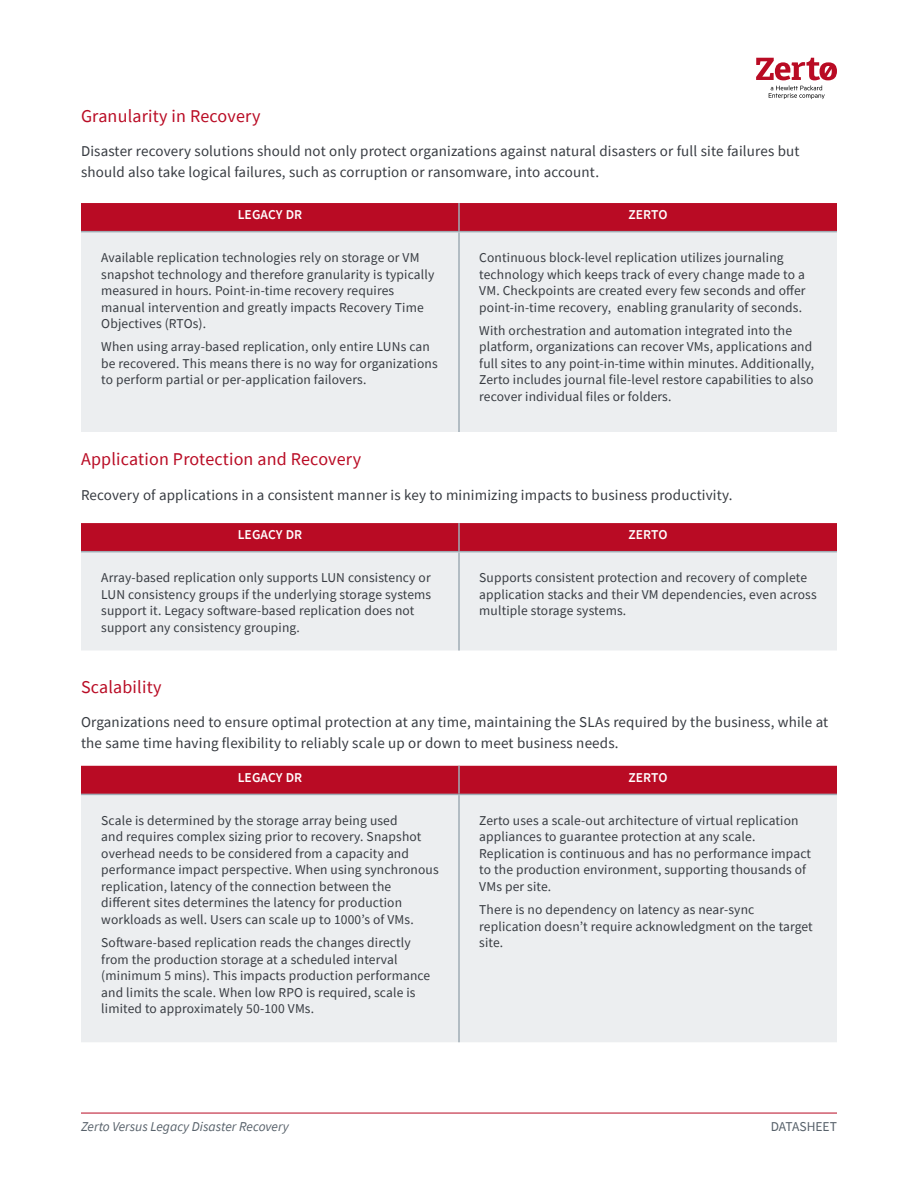
<style>
.page{position:relative;width:918px;height:1188px;background:#fff}
.page>*{position:absolute;margin:0;border:0;box-sizing:border-box;transform-origin:0 0}
.t1{font:18px "Source Sans Pro";letter-spacing:.01em;color:#b90b24}
.t2{font:15px/21px "Source Sans Pro";letter-spacing:.01em;color:#373b41}
.t3{font:13.5px/16.5px "Source Sans Pro";letter-spacing:.01em;color:#373b41}
.t4{font:600 13.5px "Source Sans Pro";letter-spacing:.01em;color:#fff}
.t5{font:italic 13.5px "Source Sans Pro";color:#57616a}
.t6{font:13.5px "Source Sans Pro";color:#57616a}
</style>
<div class="page">
<hr style="left:81px;top:1113px;width:756px;height:1px;background:#b90b24">
<svg style="left:756px;top:58px;width:81px;height:41px"></svg>
<div style="left:81px;top:203px;width:756px;height:28px;background:#b90b24"></div>
<div style="left:81px;top:232px;width:756px;height:200px;background:#eceef0"></div>
<hr style="left:458px;top:203px;width:2px;height:28px;background:#a0acb5">
<hr style="left:81px;top:231px;width:378px;height:1px;background:#a0acb5">
<hr style="left:459px;top:231px;width:378px;height:1px;background:#a0acb5">
<hr style="left:458px;top:232px;width:2px;height:200px;background:#a0acb5">
<div style="left:81px;top:523px;width:756px;height:28px;background:#b90b24"></div>
<div style="left:81px;top:552px;width:756px;height:98px;background:#eceef0"></div>
<hr style="left:458px;top:523px;width:2px;height:28px;background:#a0acb5">
<hr style="left:81px;top:551px;width:378px;height:1px;background:#a0acb5">
<hr style="left:459px;top:551px;width:378px;height:1px;background:#a0acb5">
<hr style="left:458px;top:552px;width:2px;height:99px;background:#a0acb5">
<div style="left:81px;top:766px;width:756px;height:28px;background:#b90b24"></div>
<div style="left:81px;top:795px;width:756px;height:247px;background:#eceef0"></div>
<hr style="left:458px;top:766px;width:2px;height:28px;background:#a0acb5">
<hr style="left:81px;top:794px;width:378px;height:1px;background:#a0acb5">
<hr style="left:459px;top:794px;width:378px;height:1px;background:#a0acb5">
<hr style="left:458px;top:795px;width:2px;height:247px;background:#a0acb5">
<h1 class="t1" style="left:81px;top:108px;width:181px">Granularity in Recovery</h1>
<p class="t2" style="left:81px;top:142px;width:720px">Disaster recovery solutions should not only protect organizations against natural disasters or full site failures but should also take logical failures, such as corruption or ransomware, into account.</p>
<p class="t4" style="left:238px;top:209px;width:66px">LEGACY DR</p>
<p class="t4" style="left:628px;top:209px;width:41px">ZERTO</p>
<p class="t3" style="left:101px;top:250px;width:335px">Available replication technologies rely on storage or VM snapshot technology and therefore granularity is typically measured in hours. Point-in-time recovery requires manual intervention and greatly impacts Recovery Time Objectives (RTOs).</p>
<p class="t3" style="left:101px;top:340px;width:338px">When using array-based replication, only entire LUNs can be recovered. This means there is no way for organizations to perform partial or per-application failovers.</p>
<p class="t3" style="left:479px;top:250px;width:328px">Continuous block-level replication utilizes journaling technology which keeps track of every change made to a VM. Checkpoints are created every few seconds and offer point-in-time recovery, enabling granularity of seconds.</p>
<p class="t3" style="left:479px;top:323px;width:337px">With orchestration and automation integrated into the platform, organizations can recover VMs, applications and full sites to any point-in-time within minutes. Additionally, Zerto includes journal file-level restore capabilities to also recover individual files or folders.</p>
<h1 class="t1" style="left:81px;top:452px;width:282px">Application Protection and Recovery</h1>
<p class="t2" style="left:81px;top:485px;width:653px">Recovery of applications in a consistent manner is key to minimizing impacts to business productivity.</p>
<p class="t4" style="left:238px;top:530px;width:66px">LEGACY DR</p>
<p class="t4" style="left:628px;top:530px;width:41px">ZERTO</p>
<p class="t3" style="left:101px;top:570px;width:332px">Array-based replication only supports LUN consistency or LUN consistency groups if the underlying storage systems support it. Legacy software-based replication does not support any consistency grouping.</p>
<p class="t3" style="left:479px;top:570px;width:339px">Supports consistent protection and recovery of complete application stacks and their VM dependencies, even across multiple storage systems.</p>
<h1 class="t1" style="left:81px;top:680px;width:82px">Scalability</h1>
<p class="t2" style="left:81px;top:713px;width:749px">Organizations need to ensure optimal protection at any time, maintaining the SLAs required by the business, while at the same time having flexibility to reliably scale up or down to meet business needs.</p>
<p class="t4" style="left:238px;top:772px;width:66px">LEGACY DR</p>
<p class="t4" style="left:628px;top:772px;width:41px">ZERTO</p>
<p class="t3" style="left:101px;top:813px;width:339px">Scale is determined by the storage array being used<br>and requires complex sizing prior to recovery. Snapshot overhead needs to be considered from a capacity and performance impact perspective. When using synchronous replication, latency of the connection between the different sites determines the latency for production workloads as well. Users can scale up to 1000’s of VMs.</p>
<p class="t3" style="left:101px;top:934px;width:331px">Software-based replication reads the changes directly from the production storage at a scheduled interval (minimum 5 mins). This impacts production performance and limits the scale. When low RPO is required, scale is limited to approximately 50-100 VMs.</p>
<p class="t3" style="left:479px;top:813px;width:333px">Zerto uses a scale-out architecture of virtual replication appliances to guarantee protection at any scale.<br>Replication is continuous and has no performance impact to the production environment, supporting thousands of VMs per site.</p>
<p class="t3" style="left:479px;top:902px;width:335px">There is no dependency on latency as near-sync replication doesn’t require acknowledgment on the target site.</p>
<p class="t5" style="left:81px;top:1122px;width:209px">Zerto Versus Legacy Disaster Recovery</p>
<p class="t6" style="left:771px;top:1119px;width:68px">DATASHEET</p>
</div>
